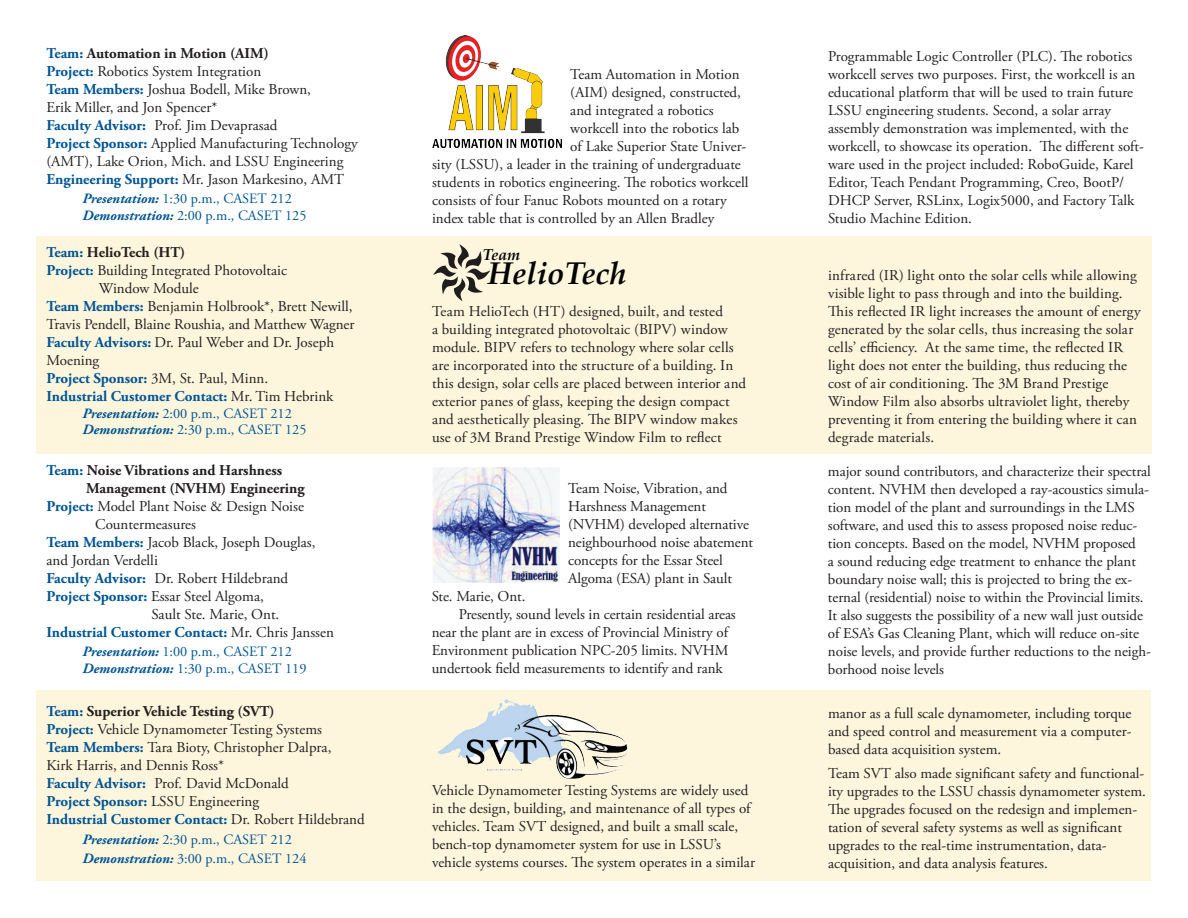
<style>
.page{position:relative;width:1188px;height:918px;background:#fff}
.page>*{position:absolute;margin:0;border:0;box-sizing:border-box;transform-origin:0 0}
.t1{font:italic 700 31.5px "Palatino Linotype";color:#040503}
.t2{font:italic 700 15.75px "Palatino Linotype";color:#040503}
.t3{font:15px/18px "Adobe Garamond Pro";color:#231f20}
.t4{font:700 15px "Adobe Garamond Pro";color:#005595}
.t5{font:700 15px "Adobe Garamond Pro";color:#231f20}
.t6{font:14.25px/16.5px "Adobe Garamond Pro";color:#005595}
.s1{font-weight:700;color:#005595}
.s2{font-weight:700}
.s3{font-weight:700;font-style:italic}
.s4{color:#005595}
.s5{font-weight:400;color:#231f20}
</style>
<div class="page">
<div style="left:37px;top:690px;width:1114px;height:191px;background:#fef5dd"></div>
<div style="left:37px;top:236px;width:1115px;height:217px;background:#fef5dd"></div>
<svg style="left:433px;top:244px;width:57px;height:57px"></svg>
<img style="left:432px;top:35px;width:129px;height:112px">
<img style="left:488px;top:699px;width:27px;height:17px">
<img style="left:432px;top:467px;width:127px;height:116px">
<p class="t3" style="left:46px;top:44px;width:313px"><span class="s1">Team:</span> <span class="s2">Automation in Motion (AIM)<br></span><span class="s1">Project:</span> Robotics System Integration<br><span class="s1">Team Members:</span> Joshua Bodell, Mike Brown,<br>Erik Miller, and Jon Spencer*<br><span class="s1">Faculty Advisor:</span> Prof. Jim Devaprasad<br><span class="s1">Project Sponsor:</span> Applied Manufacturing Technology (AMT), Lake Orion, Mich. and LSSU Engineering <span class="s1">Engineering Support:</span> Mr. Jason Markesino, AMT</p>
<p class="t6" style="left:82px;top:191px;width:225px"><span class="s3">Presentation:</span> 1:30 p.m., CASET 212<br><span class="s3">Demonstration:</span> 2:00 p.m., CASET 125</p>
<p class="t5" style="left:46px;top:244px;width:140px"><span class="s4">Team:</span> HelioTech (HT)</p>
<p class="t3" style="left:46px;top:262px;width:242px"><span class="s1">Project:</span> Building Integrated Photovoltaic</p>
<p class="t3" style="left:99px;top:280px;width:101px">Window Module</p>
<p class="t3" style="left:46px;top:298px;width:308px"><span class="s1">Team Members:</span> Benjamin Holbrook*, Brett Newill,</p>
<p class="t3" style="left:46px;top:316px;width:310px">Travis Pendell, Blaine Roushia, and Matthew Wagner</p>
<p class="t3" style="left:46px;top:334px;width:289px"><span class="s1">Faculty Advisors:</span> Dr. Paul Weber and Dr. Joseph</p>
<p class="t3" style="left:46px;top:352px;width:54px">Moening</p>
<p class="t3" style="left:46px;top:370px;width:223px"><span class="s1">Project Sponsor:</span> 3M, St. Paul, Minn.</p>
<p class="t4" style="left:46px;top:388px;width:288px">Industrial Customer Contact: <span class="s5">Mr. Tim Hebrink</span></p>
<p class="t6" style="left:82px;top:405px;width:225px"><span class="s3">Presentation:</span> 2:00 p.m., CASET 212<br><span class="s3">Demonstration:</span> 2:30 p.m., CASET 125</p>
<p class="t5" style="left:46px;top:461px;width:237px"><span class="s4">Team:</span> Noise Vibrations and Harshness</p>
<p class="t5" style="left:86px;top:479px;width:220px">Management (NVHM) Engineering</p>
<p class="t3" style="left:46px;top:498px;width:259px"><span class="s1">Project:</span> Model Plant Noise &amp; Design Noise</p>
<p class="t3" style="left:95px;top:516px;width:102px">Countermeasures</p>
<p class="t3" style="left:46px;top:534px;width:271px"><span class="s1">Team Members:</span> Jacob Black, Joseph Douglas,</p>
<p class="t3" style="left:46px;top:552px;width:113px">and Jordan Verdelli</p>
<p class="t3" style="left:46px;top:570px;width:243px"><span class="s1">Faculty Advisor:</span> Dr. Robert Hildebrand</p>
<p class="t3" style="left:46px;top:588px;width:219px"><span class="s1">Project Sponsor:</span> Essar Steel Algoma,</p>
<p class="t3" style="left:152px;top:606px;width:129px">Sault Ste. Marie, Ont.</p>
<p class="t4" style="left:46px;top:623px;width:289px">Industrial Customer Contact: <span class="s5">Mr. Chris Janssen</span></p>
<p class="t6" style="left:82px;top:644px;width:225px"><span class="s3">Presentation:</span> 1:00 p.m., CASET 212<br><span class="s3">Demonstration:</span> 1:30 p.m., CASET 119</p>
<p class="t3" style="left:46px;top:703px;width:320px"><span class="s1">Team:</span> <span class="s2">Superior Vehicle Testing (SVT)<br></span><span class="s1">Project:</span> Vehicle Dynamometer Testing Systems<br><span class="s1">Team Members:</span> Tara Bioty, Christopher Dalpra,<br>Kirk Harris, and Dennis Ross*<br><span class="s1">Faculty Advisor:</span> Prof. David McDonald<br><span class="s1">Project Sponsor:</span> LSSU Engineering<br><span class="s1">Industrial Customer Contact:</span> Dr. Robert Hildebrand</p>
<p class="t6" style="left:82px;top:830px;width:225px;line-height:19.5px"><span class="s3">Presentation:</span> 2:30 p.m., CASET 212<br><span class="s3">Demonstration:</span> 3:00 p.m., CASET 124</p>
<p class="t3" style="left:570px;top:66px;width:171px">Team Automation in Motion</p>
<p class="t3" style="left:570px;top:84px;width:172px">(AIM) designed, constructed,</p>
<p class="t3" style="left:570px;top:102px;width:145px">and integrated a robotics</p>
<p class="t3" style="left:570px;top:120px;width:171px">workcell into the robotics lab</p>
<p class="t3" style="left:570px;top:138px;width:178px">of Lake Superior State Univer-</p>
<p class="t3" style="left:432px;top:156px;width:310px">sity (LSSU), a leader in the training of undergraduate</p>
<p class="t3" style="left:432px;top:174px;width:318px">students in robotics engineering. The robotics workcell</p>
<p class="t3" style="left:432px;top:192px;width:296px">consists of four Fanuc Robots mounted on a rotary</p>
<p class="t3" style="left:432px;top:210px;width:284px">index table that is controlled by an Allen Bradley</p>
<p class="t2" style="left:483px;top:244px;width:39px">Team</p>
<h1 class="t1" style="left:488px;top:251px;width:141px">HelioTech</h1>
<p class="t3" style="left:432px;top:303px;width:316px">Team HelioTech (HT) designed, built, and tested<br>a building integrated photovoltaic (BIPV) window module. BIPV refers to technology where solar cells are incorporated into the structure of a building. In this design, solar cells are placed between interior and exterior panes of glass, keeping the design compact and aesthetically pleasing. The BIPV window makes use of 3M Brand Prestige Window Film to reflect</p>
<p class="t3" style="left:568px;top:480px;width:187px">Team Noise, Vibration, and<br>Harshness Management (NVHM) developed alternative neighbourhood noise abatement concepts for the Essar Steel<br>Algoma (ESA) plant in Sault</p>
<p class="t3" style="left:432px;top:588px;width:95px">Ste. Marie, Ont.</p>
<p class="t3" style="left:459px;top:606px;width:279px">Presently, sound levels in certain residential areas</p>
<p class="t3" style="left:432px;top:624px;width:298px">near the plant are in excess of Provincial Ministry of</p>
<p class="t3" style="left:432px;top:642px;width:298px">Environment publication NPC-205 limits. NVHM</p>
<p class="t3" style="left:432px;top:660px;width:293px">undertook field measurements to identify and rank</p>
<p class="t3" style="left:432px;top:782px;width:325px">Vehicle Dynamometer Testing Systems are widely used in the design, building, and maintenance of all types of vehicles. Team SVT designed, and built a small scale, bench-top dynamometer system for use in LSSU’s vehicle systems courses. The system operates in a similar</p>
<p class="t3" style="left:828px;top:48px;width:318px">Programmable Logic Controller (PLC). The robotics workcell serves two purposes. First, the workcell is an educational platform that will be used to train future LSSU engineering students. Second, a solar array assembly demonstration was implemented, with the workcell, to showcase its operation. The different soft&shy;ware used in the project included: RoboGuide, Karel Editor, Teach Pendant Programming, Creo, BootP/ DHCP Server, RSLinx, Logix5000, and Factory Talk Studio Machine Edition.</p>
<p class="t3" style="left:828px;top:266px;width:314px">infrared (IR) light onto the solar cells while allowing visible light to pass through and into the building.<br>This reflected IR light increases the amount of energy generated by the solar cells, thus increasing the solar cells’ efficiency. At the same time, the reflected IR light does not enter the building, thus reducing the cost of air conditioning. The 3M Brand Prestige Window Film also absorbs ultraviolet light, thereby preventing it from entering the building where it can degrade materials.</p>
<p class="t3" style="left:828px;top:463px;width:324px">major sound contributors, and characterize their spectral content. NVHM then developed a ray-acoustics simula&shy;tion model of the plant and surroundings in the LMS software, and used this to assess proposed noise reduc&shy;tion concepts. Based on the model, NVHM proposed<br>a sound reducing edge treatment to enhance the plant boundary noise wall; this is projected to bring the ex&shy;ternal (residential) noise to within the Provincial limits.<br>It also suggests the possibility of a new wall just outside of ESA’s Gas Cleaning Plant, which will reduce on-site noise levels, and provide further reductions to the neigh&shy;borhood noise levels</p>
<p class="t3" style="left:828px;top:705px;width:305px;text-align:justify">manor as a full scale dynamometer, including torque and speed control and measurement via a computer&shy;based data acquisition system.</p>
<p class="t3" style="left:828px;top:765px;width:320px">Team SVT also made significant safety and functional&shy;ity upgrades to the LSSU chassis dynamometer system.<br>The upgrades focused on the redesign and implemen&shy;tation of several safety systems as well as significant upgrades to the real-time instrumentation, data&shy;acquisition, and data analysis features.</p>
</div>
